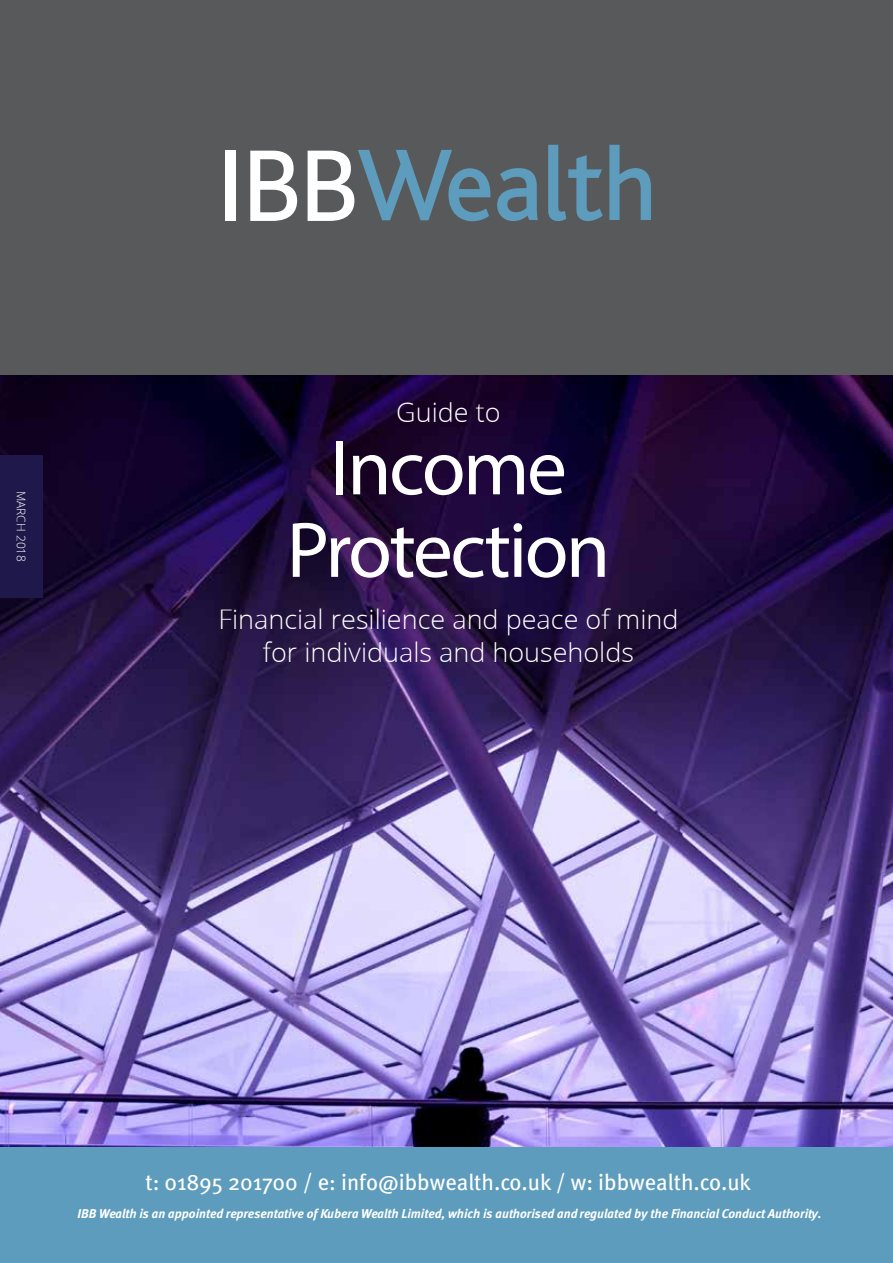
<style>
.page{position:relative;width:893px;height:1263px;background:#fff}
.page>*{position:absolute;margin:0;border:0;box-sizing:border-box;transform-origin:0 0}
.t1{font:79.5px/82.5px "Myriad Pro";letter-spacing:-.03em;color:#fff;text-align:center}
.t2{font:300 27px/33px "Open Sans";color:#fff;text-align:center}
.t3{font:22.5px "Meta";color:#fff}
.t4{font:italic 700 12.75px "Meta";color:#fff}
.t5{font:300 12px "Open Sans";color:#fff}
</style>
<div class="page">
<img style="left:0;top:375px;width:893px;height:772px">
<div style="left:0;top:455px;width:43px;height:143px;background:#1f194b"></div>
<div style="left:0;top:0;width:893px;height:375px;background:#58595b"></div>
<div style="left:0;top:1147px;width:893px;height:116px;background:#5d9cbc"></div>
<div style="left:226px;top:151px;width:10px;height:70px;background:#fff"></div>
<svg style="left:250px;top:151px;width:47px;height:70px"></svg>
<svg style="left:497px;top:168px;width:41px;height:53px"></svg>
<svg style="left:548px;top:145px;width:55px;height:76px"></svg>
<svg style="left:609px;top:145px;width:42px;height:75px"></svg>
<svg style="left:308px;top:150px;width:182px;height:71px"></svg>
<p class="t5" style="left:29px;top:491px;width:73px;rotate:90deg">MARCH 2018</p>
<h2 class="t2" style="left:396px;top:395px;width:106px">Guide to</h2>
<h1 class="t1" style="left:287px;top:425px;width:325px">Income<br>Protection</h1>
<h2 class="t2" style="left:219px;top:602px;width:461px">Financial resilience and peace of mind for individuals and households</h2>
<h3 class="t3" style="left:146px;top:1169px;width:607px">t: 01895 201700 / e: info@ibbwealth.co.uk / w: ibbwealth.co.uk</h3>
<p class="t4" style="left:78px;top:1205px;width:745px">IBB Wealth is an appointed representative of Kubera Wealth Limited, which is authorised and regulated by the Financial Conduct Authority.</p>
</div>
